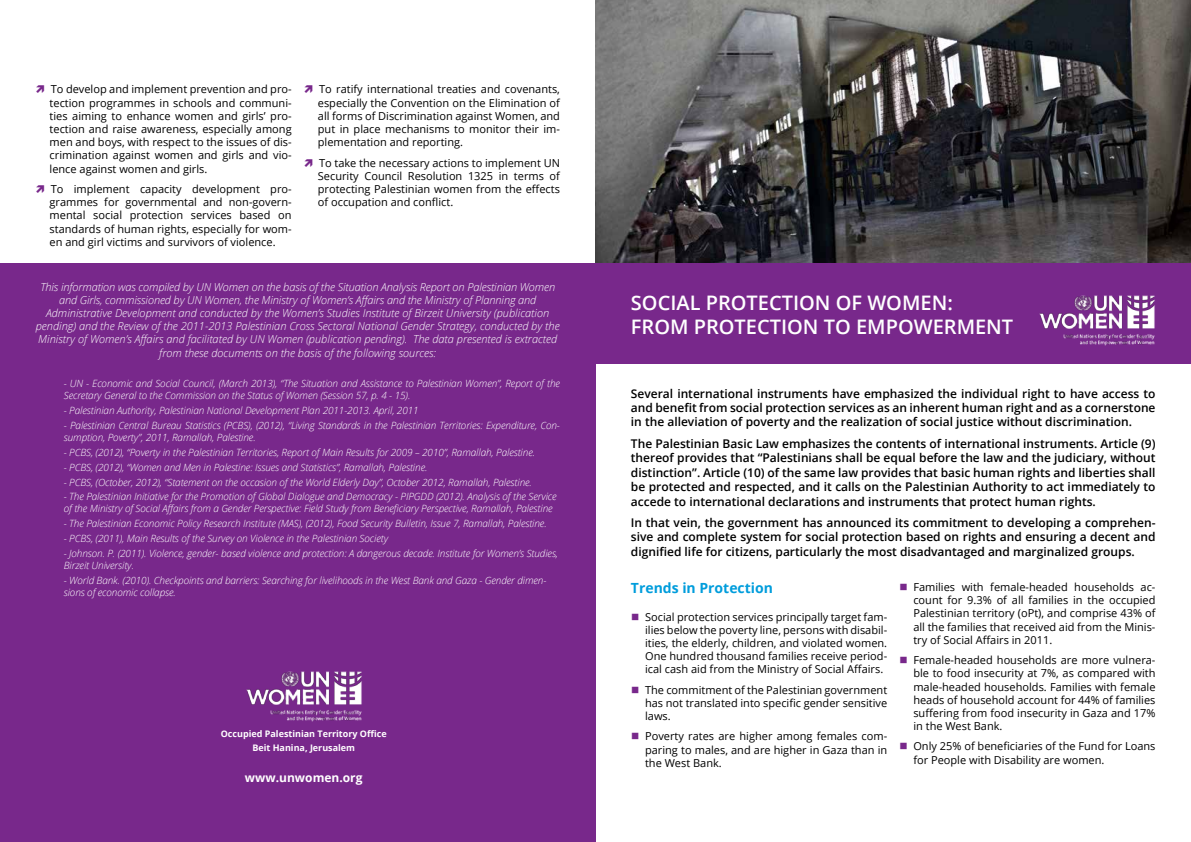
<style>
.page{position:relative;width:1191px;height:842px;background:#fff}
.page>*{position:absolute;margin:0;border:0;box-sizing:border-box;transform-origin:0 0}
.t1{font:600 20px/24px "Open Sans";color:#fff}
.t2{font:700 14px "Open Sans";color:#009ddc}
.t3{font:600 12px/14.4px "Open Sans";color:#000;text-align:justify}
.t4{font:700 12px "Open Sans";color:#fff}
.t5{font:11px/13.2px "Open Sans";color:#000;text-align:justify}
.t6{font:italic 300 11px/13.2px "Open Sans";color:#fff;text-align:center}
.t7{font:italic 300 10px/12px "Open Sans";letter-spacing:-.01em;color:#fff}
.t8{font:700 9px/13.6px "Open Sans";color:#fff;text-align:center}
.s1{color:#78288b}
</style>
<div class="page">
<img style="left:595px;top:0;width:596px;height:264px">
<div style="left:0;top:264px;width:595px;height:578px;background:#78288b"></div>
<div style="left:587px;top:264px;width:604px;height:100px;background:#78288b"></div>
<img style="left:1039px;top:295px;width:116px;height:51px">
<img style="left:246px;top:671px;width:116px;height:51px">
<p class="t5" style="left:50px;top:83px;width:244px">To develop and implement prevention and pro&shy;tection programmes in schools and communi&shy;ties aiming to enhance women and girls’ pro&shy;tection and raise awareness, especially among men and boys, with respect to the issues of dis&shy;crimination against women and girls and vio&shy;lence against women and girls.</p>
<p class="t5" style="left:50px;top:182px;width:244px">To implement capacity development pro&shy;grammes for governmental and non-govern&shy;mental social protection services based on standards of human rights, especially for wom&shy;en and girl victims and survivors of violence.</p>
<p class="t5" style="left:318px;top:83px;width:244px">To ratify international treaties and covenants, especially the Convention on the Elimination of all forms of Discrimination against Women, and put in place mechanisms to monitor their im&shy;plementation and reporting.</p>
<p class="t5" style="left:318px;top:156px;width:244px">To take the necessary actions to implement UN Security Council Resolution 1325 in terms of protecting Palestinian women from the effects of occupation and conflict.</p>
<p class="t6" style="left:36px;top:279px;width:525px">This information was compiled by UN Women on the basis of the Situation Analysis Report on Palestinian Women and Girls, commissioned by UN Women, the Ministry of Women’s Affairs and the Ministry of Planning and Administrative Development and conducted by the Women’s Studies Institute of Birzeit University (publication pending) and the Review of the 2011-2013 Palestinian Cross Sectoral National Gender Strategy, conducted by the Ministry of Women’s Affairs and facilitated by UN Women (publication pending). The data presented is extracted from these documents on the basis of the following sources:</p>
<p class="t7" style="left:64px;top:377px;width:498px">- UN - Economic and Social Council, (March 2013), “The Situation and Assistance to Palestinian Women”, Report of the<br>Secretary General to the Commission on the Status of Women (Session 57, p. 4 - 15).</p>
<p class="t7" style="left:64px;top:404px;width:356px">- Palestinian Authority, Palestinian National Development Plan 2011-2013. April, 2011</p>
<p class="t7" style="left:64px;top:419px;width:498px">- Palestinian Central Bureau Statistics (PCBS), (2012), “Living Standards in the Palestinian Territories: Expenditure, Con&shy;sumption, Poverty”, 2011, Ramallah, Palestine.</p>
<p class="t7" style="left:64px;top:446px;width:473px">- PCBS, (2012), “Poverty in the Palestinian Territories, Report of Main Results for 2009 – 2010”, Ramallah, Palestine.</p>
<p class="t7" style="left:64px;top:461px;width:365px">- PCBS, (2012), “Women and Men in Palestine: Issues and Statistics”, Ramallah, Palestine.</p>
<p class="t7" style="left:64px;top:476px;width:470px">- PCBS, (October, 2012), “Statement on the occasion of the World Elderly Day”, October 2012, Ramallah, Palestine.</p>
<p class="t7" style="left:64px;top:490px;width:494px">- The Palestinian Initiative for the Promotion of Global Dialogue and Democracy - PIPGDD (2012). Analysis of the Service of the Ministry of Social Affairs from a Gender Perspective: Field Study from Beneficiary Perspective, Ramallah, Palestine</p>
<p class="t7" style="left:64px;top:517px;width:484px">- The Palestinian Economic Policy Research Institute (MAS), (2012), Food Security Bulletin, Issue 7, Ramallah, Palestine.</p>
<p class="t7" style="left:64px;top:532px;width:326px">- PCBS, (2011), Main Results of the Survey on Violence in the Palestinian Society</p>
<p class="t7" style="left:64px;top:547px;width:496px">- Johnson. P. (2011). Violence, gender- based violence and protection: A dangerous decade. Institute for Women’s Studies,<br>Birzeit University.</p>
<p class="t7" style="left:64px;top:574px;width:484px">- World Bank. (2010). Checkpoints and barriers: Searching for livelihoods in the West Bank and Gaza - Gender dimen&shy;sions of economic collapse.</p>
<p class="t8" style="left:221px;top:727px;width:168px">Occupied Palestinian Territory Office<br>Beit Hanina, Jerusalem</p>
<p class="t4" style="left:245px;top:769px;width:119px">www.unwomen.org</p>
<h1 class="t1" style="left:631px;top:290px;width:384px">SOCIAL PROTECTION OF WOMEN:<br>FROM PROTECTION TO EMPOWERMENT</h1>
<p class="t3" style="left:631px;top:386px;width:526px">Several international instruments have emphasized the individual right to have access to and benefit from social protection services as an inherent human right and as a cornerstone in the alleviation of poverty and the realization of social justice without discrimination.</p>
<p class="t3" style="left:631px;top:436px;width:526px">The Palestinian Basic Law emphasizes the contents of international instruments. Article (9) thereof provides that “Palestinians shall be equal before the law and the judiciary, without distinction”. Article (10) of the same law provides that basic human rights and liberties shall be protected and respected, and it calls on the Palestinian Authority to act immediately to accede to international declarations and instruments that protect human rights.</p>
<p class="t3" style="left:631px;top:515px;width:526px">In that vein, the government has announced its commitment to developing a comprehen&shy;sive and complete system for social protection based on rights and ensuring a decent and dignified life for citizens, particularly the most disadvantaged and marginalized groups.</p>
<p class="t2" style="left:631px;top:578px;width:144px">Trends in Protection</p>
<p class="t5" style="left:645px;top:610px;width:244px;text-indent:-14px"><span class="s1">■</span> Social protection services principally target fam&shy;ilies below the poverty line, persons with disabil&shy;ities, the elderly, children, and violated women.<br>One hundred thousand families receive period&shy;ical cash aid from the Ministry of Social Affairs.</p>
<p class="t5" style="left:645px;top:683px;width:244px;text-indent:-14px"><span class="s1">■</span> The commitment of the Palestinian government has not translated into specific gender sensitive laws.</p>
<p class="t5" style="left:645px;top:729px;width:244px;text-indent:-14px"><span class="s1">■</span> Poverty rates are higher among females com&shy;paring to males, and are higher in Gaza than in the West Bank.</p>
<p class="t5" style="left:913px;top:580px;width:244px;text-indent:-14px"><span class="s1">■</span> Families with female-headed households ac&shy;count for 9.3% of all families in the occupied Palestinian territory (oPt), and comprise 43% of all the families that received aid from the Minis&shy;try of Social Affairs in 2011.</p>
<p class="t5" style="left:913px;top:653px;width:244px;text-indent:-14px"><span class="s1">■</span> Female-headed households are more vulnera&shy;ble to food insecurity at 7%, as compared with male-headed households. Families with female heads of household account for 44% of families suffering from food insecurity in Gaza and 17% in the West Bank.</p>
<p class="t5" style="left:913px;top:739px;width:244px;text-indent:-14px"><span class="s1">■</span> Only 25% of beneficiaries of the Fund for Loans for People with Disability are women.</p>
</div>
